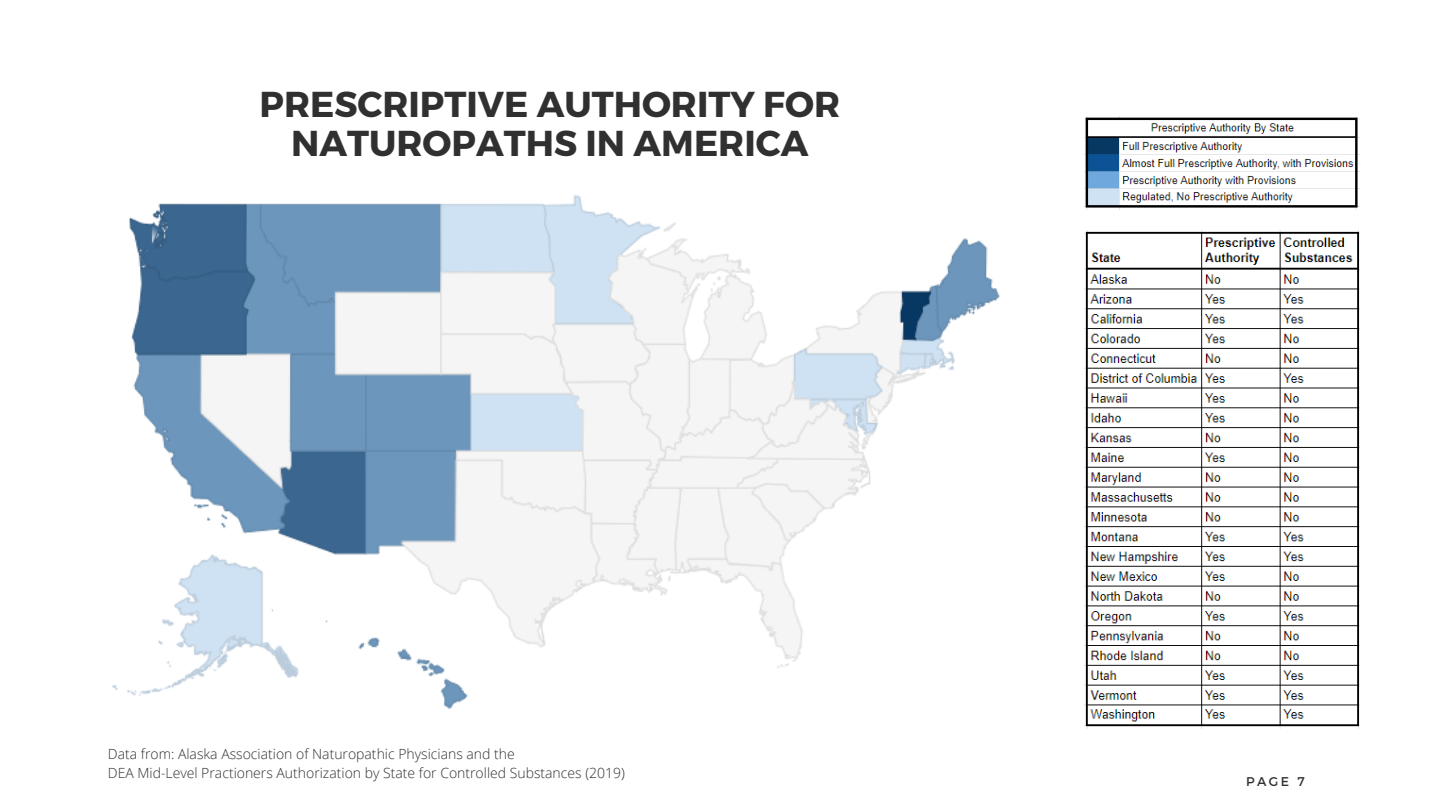
<style>
.page{position:relative;width:1440px;height:810px;background:#fff}
.page>*{position:absolute;margin:0;border:0;box-sizing:border-box;transform-origin:0 0}
.t1{font:700 36px/39.1px "Montserrat";color:#303030;text-align:center}
.t2{font:300 14px "Open Sans";color:#303030}
.t3{font:12.7px "Montserrat";color:#303030}
</style>
<div class="page">
<img style="left:1084px;top:231px;width:275px;height:498px">
<img style="left:1084px;top:116px;width:275px;height:94px">
<img style="left:112px;top:195px;width:888px;height:515px">
<p class="t1" style="left:260px;top:82px;width:582px">PRESCRIPTIVE AUTHORITY FOR<br>NATUROPATHS IN AMERICA</p>
<p class="t2" style="left:108px;top:744px;width:408px">Data from: Alaska Association of Naturopathic Physicians and the</p>
<p class="t2" style="left:108px;top:763px;width:519px">DEA Mid-Level Practioners Authorization by State for Controlled Substances (2019)</p>
<p class="t3" style="left:1246px;top:773px;width:60px">PAGE 7</p>
</div>
